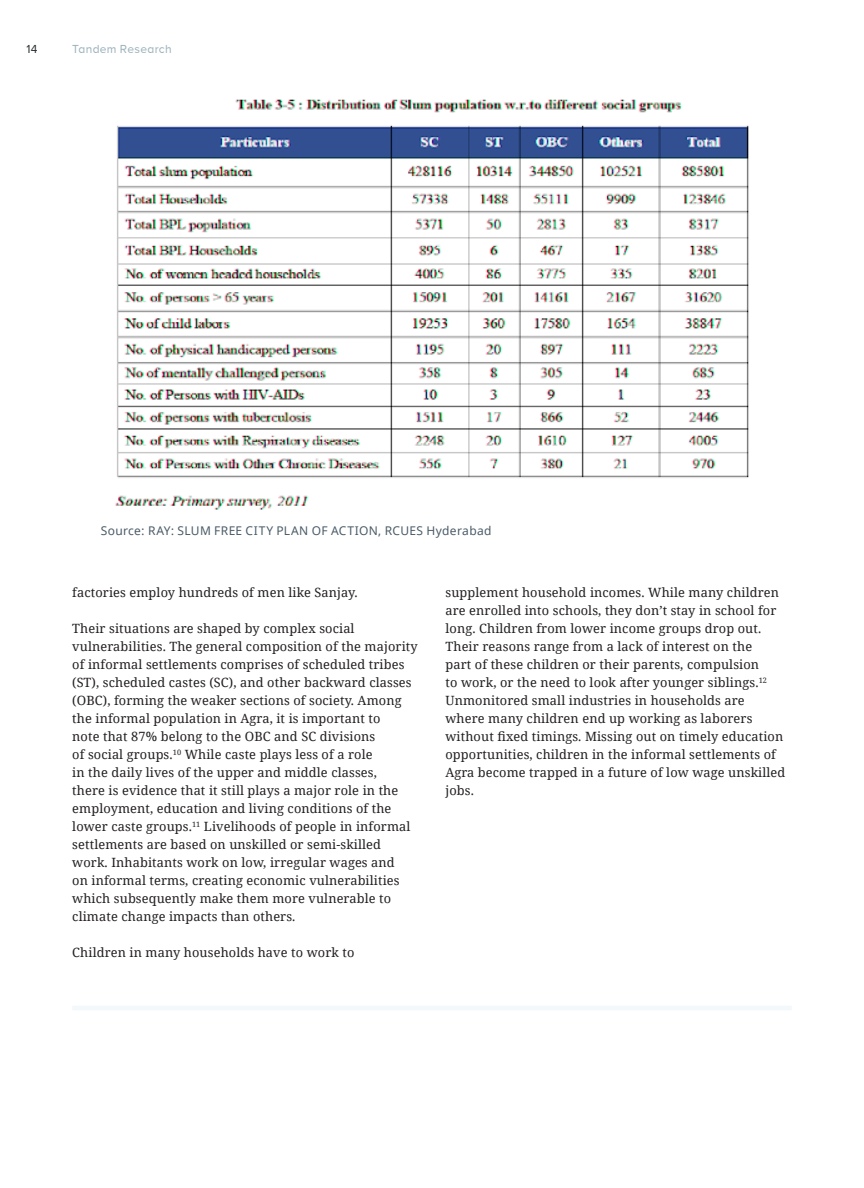
<style>
.page{position:relative;width:864px;height:1188px;background:#fff}
.page>*{position:absolute;margin:0;border:0;box-sizing:border-box;transform-origin:0 0}
.t1{font:12.75px/18px "Noto Serif";letter-spacing:.01em;color:#231f20}
.t2{font:12px "Noto Sans";letter-spacing:.025em;color:#4a5b67}
.t3{font:12px "Proxima Nova A";letter-spacing:.025em;color:#9bb1bb}
.t4{font:12px "Proxima Nova A";color:#292e31}
</style>
<div class="page">
<img style="left:115px;top:99px;width:634px;height:411px">
<hr style="left:72px;top:1006px;width:720px;height:4px;background:#f3f8fa">
<p class="t4" style="left:26px;top:42px;width:12px">14</p>
<p class="t3" style="left:72px;top:42px;width:101px">Tandem Research</p>
<p class="t2" style="left:101px;top:522px;width:392px">Source: RAY: SLUM FREE CITY PLAN OF ACTION, RCUES Hyderabad</p>
<p class="t1" style="left:72px;top:583px;width:287px">factories employ hundreds of men like Sanjay.</p>
<p class="t1" style="left:72px;top:619px;width:347px">Their situations are shaped by complex social vulnerabilities. The general composition of the majority of informal settlements comprises of scheduled tribes (ST), scheduled castes (SC), and other backward classes (OBC), forming the weaker sections of society. Among the informal population in Agra, it is important to<br>note that 87% belong to the OBC and SC divisions<br>of social groups.<sup>10</sup> While caste plays less of a role<br>in the daily lives of the upper and middle classes,<br>there is evidence that it still plays a major role in the employment, education and living conditions of the lower caste groups.<sup>11</sup> Livelihoods of people in informal settlements are based on unskilled or semi-skilled work. Inhabitants work on low, irregular wages and<br>on informal terms, creating economic vulnerabilities which subsequently make them more vulnerable to climate change impacts than others.</p>
<p class="t1" style="left:72px;top:943px;width:284px">Children in many households have to work to</p>
<p class="t1" style="left:445px;top:583px;width:341px">supplement household incomes. While many children are enrolled into schools, they don’t stay in school for long. Children from lower income groups drop out.<br>Their reasons range from a lack of interest on the<br>part of these children or their parents, compulsion<br>to work, or the need to look after younger siblings.<sup>12<br></sup>Unmonitored small industries in households are where many children end up working as laborers without fixed timings. Missing out on timely education opportunities, children in the informal settlements of Agra become trapped in a future of low wage unskilled jobs.</p>
</div>
